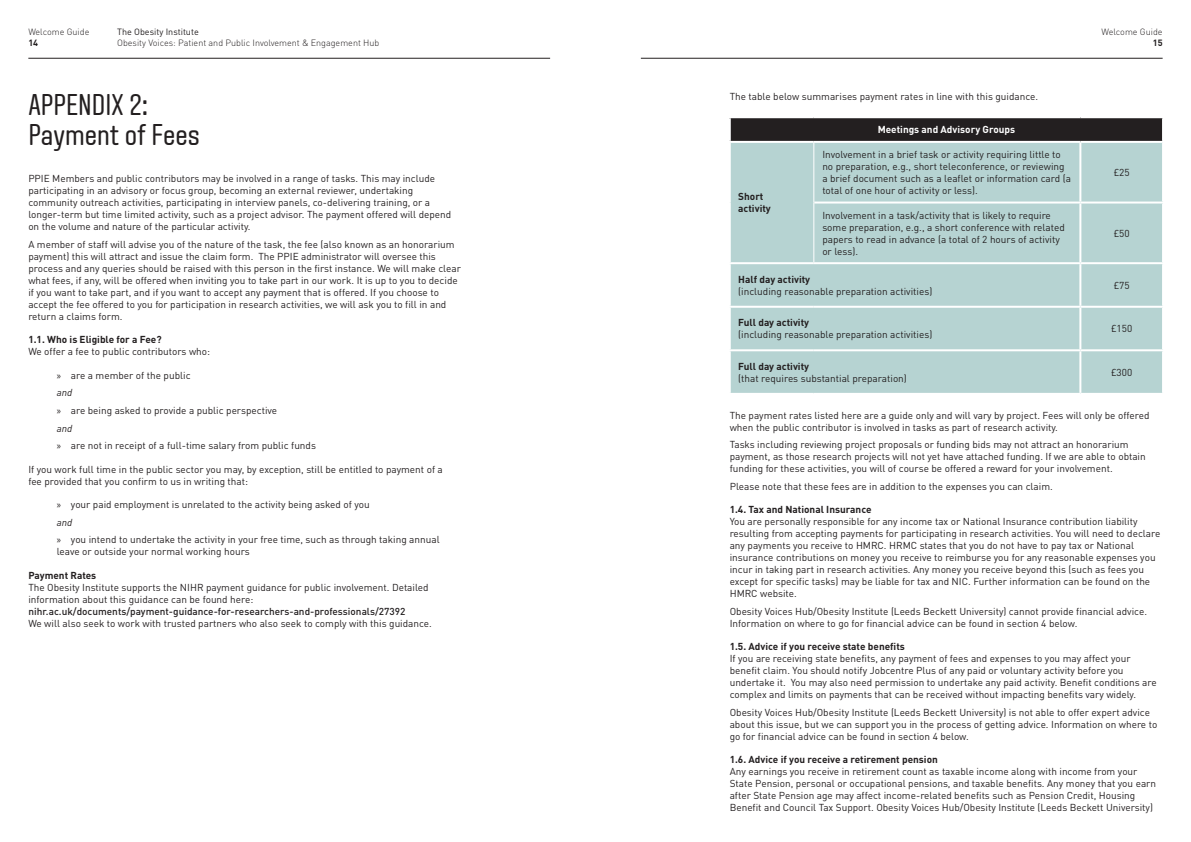
<style>
.page{position:relative;width:1191px;height:842px;background:#fff}
.page>*{position:absolute;margin:0;border:0;box-sizing:border-box;transform-origin:0 0}
.t1{font:30px/30px "Aveny TLBU";color:#231f20}
.t2{font:10px/12px "DIN Pro";color:#231f20}
.t3{font:700 10px/12px "DIN Pro";color:#231f20}
.t4{font:500 10px "DIN Pro";color:#231f20}
.t5{font:700 10px "DIN Pro";color:#fff}
.t6{font:300 9px "DIN Pro";color:#231f20}
.t7{font:9px "DIN Pro";color:#231f20}
.t8{font:700 9px "DIN Pro";color:#231f20}
.s1{font-family:"Myriad Pro"}
.s2{font-style:italic}
</style>
<div class="page">
<hr style="left:28px;top:58px;width:522px;height:1px;background:#231f20">
<hr style="left:641px;top:58px;width:521px;height:1px;background:#231f20">
<div style="left:730px;top:117px;width:433px;height:25px;background:#231f20"></div>
<div style="left:731px;top:143px;width:431px;height:250px;background:#b6d3d2"></div>
<hr style="left:729px;top:116px;width:85px;height:2px;background:#fff">
<hr style="left:729px;top:118px;width:2px;height:23px;background:#fff">
<hr style="left:814px;top:116px;width:266px;height:2px;background:#fff">
<hr style="left:1080px;top:116px;width:84px;height:2px;background:#fff">
<hr style="left:1162px;top:118px;width:2px;height:23px;background:#fff">
<hr style="left:1079px;top:143px;width:2px;height:59px;background:#fff">
<hr style="left:1079px;top:204px;width:2px;height:58px;background:#fff">
<hr style="left:1079px;top:264px;width:2px;height:42px;background:#fff">
<hr style="left:1079px;top:308px;width:2px;height:41px;background:#fff">
<hr style="left:1079px;top:351px;width:2px;height:42px;background:#fff">
<hr style="left:729px;top:141px;width:85px;height:2px;background:#fff">
<hr style="left:814px;top:141px;width:266px;height:2px;background:#fff">
<hr style="left:1080px;top:141px;width:84px;height:2px;background:#fff">
<hr style="left:814px;top:262px;width:266px;height:2px;background:#fff">
<hr style="left:1080px;top:262px;width:84px;height:2px;background:#fff">
<hr style="left:729px;top:306px;width:85px;height:2px;background:#fff">
<hr style="left:814px;top:306px;width:266px;height:2px;background:#fff">
<hr style="left:1080px;top:306px;width:84px;height:2px;background:#fff">
<hr style="left:729px;top:349px;width:85px;height:2px;background:#fff">
<hr style="left:814px;top:349px;width:266px;height:2px;background:#fff">
<hr style="left:1080px;top:349px;width:84px;height:2px;background:#fff">
<hr style="left:813px;top:143px;width:1px;height:60px;background:#fff">
<hr style="left:813px;top:203px;width:1px;height:59px;background:#fff">
<hr style="left:729px;top:262px;width:85px;height:2px;background:#fff">
<hr style="left:814px;top:202px;width:266px;height:2px;background:#fff">
<hr style="left:1080px;top:202px;width:84px;height:2px;background:#fff">
<p class="t6" style="left:28px;top:25px;width:63px">Welcome Guide</p>
<p class="t8" style="left:28px;top:36px;width:11px">14</p>
<p class="t7" style="left:117px;top:25px;width:83px">The Obesity Institute</p>
<p class="t6" style="left:117px;top:36px;width:264px">Obesity Voices: Patient and Public Involvement &amp; Engagement Hub</p>
<p class="t6" style="left:1101px;top:25px;width:63px">Welcome Guide</p>
<p class="t8" style="left:1152px;top:36px;width:11px">15</p>
<h1 class="t1" style="left:28px;top:90px;width:173px">APPENDIX 2:<br>Payment of Fees</h1>
<p class="t2" style="left:28px;top:172px;width:424px">PPIE Members and public contributors may be involved in a range of tasks. This may include participating in an advisory or focus group, becoming an external reviewer, undertaking community outreach activities, participating in interview panels, co-delivering training, or a longer-term but time limited activity, such as a project advisor. The payment offered will depend on the volume and nature of the particular activity.</p>
<p class="t2" style="left:28px;top:238px;width:434px">A member of staff will advise you of the nature of the task, the fee (also known as an honorarium payment) this will attract and issue the claim form. The PPIE administrator will oversee this process and any queries should be raised with this person in the first instance. We will make clear what fees, if any, will be offered when inviting you to take part in our work. It is up to you to decide if you want to take part, and if you want to accept any payment that is offered. If you choose to accept the fee offered to you for participation in research activities, we will ask you to fill in and return a claims form.</p>
<p class="t3" style="left:28px;top:333px;width:135px">1.1. Who is Eligible for a Fee?</p>
<p class="t2" style="left:28px;top:345px;width:183px">We offer a fee to public contributors who:</p>
<p class="t2" style="left:57px;top:365px;width:261px;line-height:17.7px"><span class="s1">»</span> are a member of the public<br><span class="s2">and<br></span><span class="s1">»</span> are being asked to provide a public perspective<br><span class="s2">and<br></span><span class="s1">»</span> are not in receipt of a full-time salary from public funds</p>
<p class="t2" style="left:28px;top:462px;width:416px">If you work full time in the public sector you may, by exception, still be entitled to payment of a fee provided that you confirm to us in writing that:</p>
<p class="t2" style="left:57px;top:495px;width:384px;line-height:17.7px"><span class="s1">»</span> your paid employment is unrelated to the activity being asked of you<br><span class="s2">and<br></span><span class="s1">»</span> you intend to undertake the activity in your free time, such as through taking annual</p>
<p class="t2" style="left:57px;top:545px;width:194px">leave or outside your normal working hours</p>
<p class="t3" style="left:28px;top:568px;width:69px">Payment Rates</p>
<p class="t2" style="left:28px;top:580px;width:402px">The Obesity Institute supports the NIHR payment guidance for public involvement. Detailed information about this guidance can be found here:</p>
<p class="t4" style="left:28px;top:603px;width:379px">nihr.ac.uk/documents/payment-guidance-for-researchers-and-professionals/27392</p>
<p class="t2" style="left:28px;top:616px;width:405px">We will also seek to work with trusted partners who also seek to comply with this guidance.</p>
<p class="t2" style="left:729px;top:90px;width:310px">The table below summarises payment rates in line with this guidance.</p>
<p class="t5" style="left:877px;top:122px;width:139px">Meetings and Advisory Groups</p>
<p class="t3" style="left:738px;top:190px;width:34px">Short activity</p>
<p class="t2" style="left:822px;top:148px;width:250px">Involvement in a brief task or activity requiring little to no preparation, e.g., short teleconference, or reviewing a brief document such as a leaflet or information card (a total of one hour of activity or less).</p>
<p class="t2" style="left:822px;top:208px;width:244px">Involvement in a task/activity that is likely to require some preparation, e.g., a short conference with related papers to read in advance (a total of 2 hours of activity or less).</p>
<p class="t3" style="left:738px;top:273px;width:73px">Half day activity</p>
<p class="t2" style="left:738px;top:285px;width:195px">(including reasonable preparation activities)</p>
<p class="t3" style="left:738px;top:316px;width:72px">Full day activity</p>
<p class="t2" style="left:738px;top:328px;width:195px">(including reasonable preparation activities)</p>
<p class="t2" style="left:1113px;top:166px;width:17px">£25</p>
<p class="t2" style="left:1113px;top:226px;width:17px">£50</p>
<p class="t2" style="left:1113px;top:279px;width:17px">£75</p>
<p class="t2" style="left:1111px;top:322px;width:23px">£150</p>
<p class="t3" style="left:738px;top:360px;width:72px">Full day activity</p>
<p class="t2" style="left:738px;top:372px;width:170px">(that requires substantial preparation)</p>
<p class="t2" style="left:1111px;top:366px;width:23px">£300</p>
<p class="t2" style="left:729px;top:408px;width:421px">The payment rates listed here are a guide only and will vary by project. Fees will only be offered when the public contributor is involved in tasks as part of research activity.</p>
<p class="t2" style="left:729px;top:438px;width:417px">Tasks including reviewing project proposals or funding bids may not attract an honorarium payment, as those research projects will not yet have attached funding. If we are able to obtain funding for these activities, you will of course be offered a reward for your involvement.</p>
<p class="t2" style="left:729px;top:480px;width:325px">Please note that these fees are in addition to the expenses you can claim.</p>
<p class="t3" style="left:729px;top:503px;width:143px">1.4. Tax and National Insurance</p>
<p class="t2" style="left:729px;top:515px;width:432px">You are personally responsible for any income tax or National Insurance contribution liability resulting from accepting payments for participating in research activities. You will need to declare any payments you receive to HMRC. HRMC states that you do not have to pay tax or National insurance contributions on money you receive to reimburse you for any reasonable expenses you incur in taking part in research activities. Any money you receive beyond this (such as fees you except for specific tasks) may be liable for tax and NIC. Further information can be found on the HMRC website.</p>
<p class="t2" style="left:729px;top:605px;width:419px">Obesity Voices Hub/Obesity Institute (Leeds Beckett University) cannot provide financial advice.<br>Information on where to go for financial advice can be found in section 4 below.</p>
<p class="t3" style="left:729px;top:640px;width:177px">1.5. Advice if you receive state benefits</p>
<p class="t2" style="left:729px;top:652px;width:428px">If you are receiving state benefits, any payment of fees and expenses to you may affect your benefit claim. You should notify Jobcentre Plus of any paid or voluntary activity before you undertake it. You may also need permission to undertake any paid activity. Benefit conditions are complex and limits on payments that can be received without impacting benefits vary widely.</p>
<p class="t2" style="left:729px;top:706px;width:429px">Obesity Voices Hub/Obesity Institute (Leeds Beckett University) is not able to offer expert advice about this issue, but we can support you in the process of getting advice. Information on where to go for financial advice can be found in section 4 below.</p>
<p class="t3" style="left:729px;top:753px;width:210px">1.6. Advice if you receive a retirement pension</p>
<p class="t2" style="left:729px;top:765px;width:428px">Any earnings you receive in retirement count as taxable income along with income from your State Pension, personal or occupational pensions, and taxable benefits. Any money that you earn after State Pension age may affect income-related benefits such as Pension Credit, Housing Benefit and Council Tax Support. Obesity Voices Hub/Obesity Institute (Leeds Beckett University)</p>
</div>
